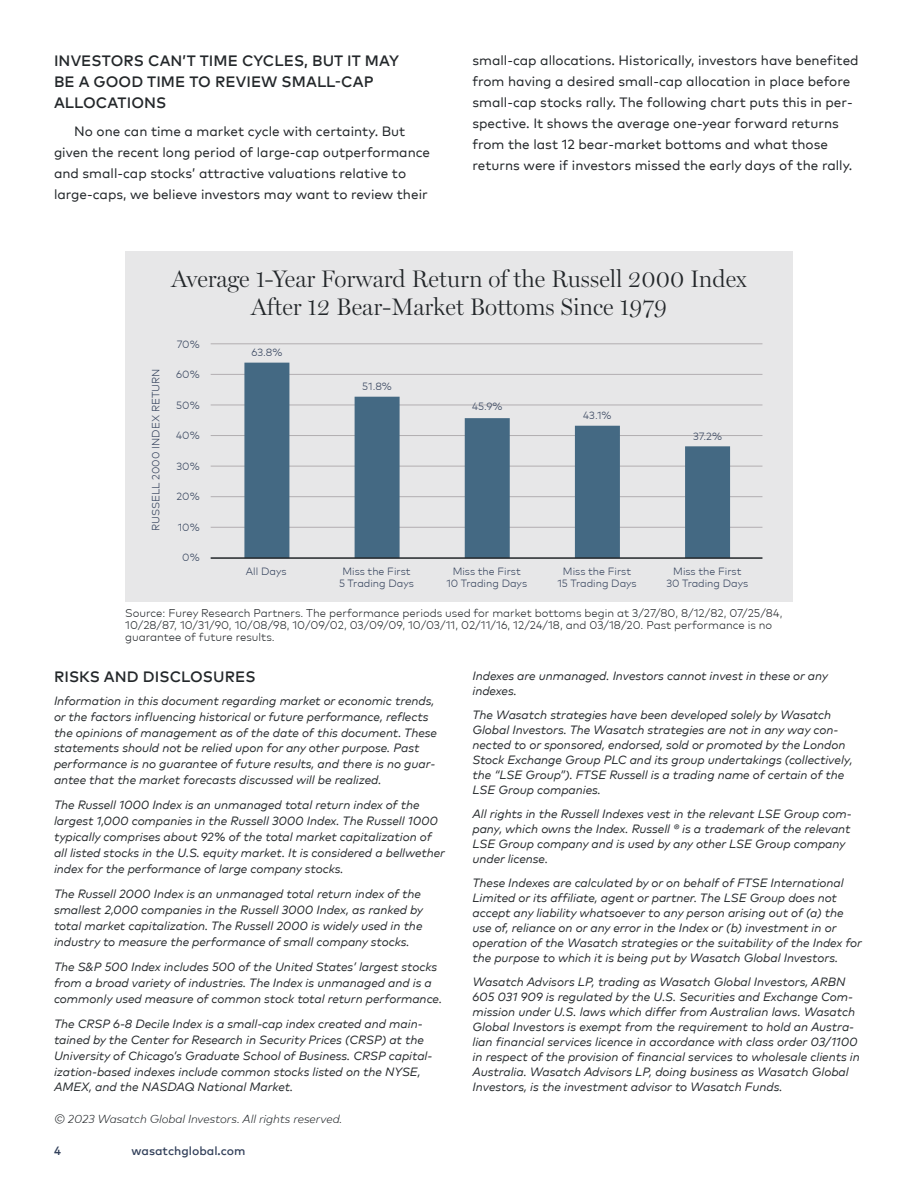
<style>
.page{position:relative;width:918px;height:1188px;background:#fff}
.page>*{position:absolute;margin:0;border:0;box-sizing:border-box;transform-origin:0 0}
.t1{font:300 24px/28.8px "Miller Display";color:#23272a;text-align:center}
.t2{font:500 15px/21px "Mark Pro";letter-spacing:.005em;color:#23272a}
.t3{font:13.5px/21px "Mark Pro";color:#23272a}
.t4{font:italic 12px/15px "Mark Pro";letter-spacing:-.005em;color:#23272a}
.t5{font:500 12px "Mark Pro";color:#33415b}
.t6{font:italic 300 11.7px "Mark Pro";letter-spacing:-.005em;color:#23272a}
.t7{font:300 11.25px/12px "Mark Pro";color:#23272a}
.t8{font:300 10.5px/12.6px "Mark Pro";color:#33415b;text-align:center}
</style>
<div class="page">
<div style="left:125px;top:251px;width:668px;height:351px;background:#e7e7e8"></div>
<hr style="left:211px;top:343px;width:551px;height:1px;background:#b2aeb1">
<hr style="left:211px;top:405px;width:551px;height:1px;background:#b2aeb1">
<hr style="left:211px;top:466px;width:551px;height:1px;background:#b2aeb1">
<hr style="left:211px;top:527px;width:551px;height:1px;background:#b2aeb1">
<hr style="left:211px;top:374px;width:551px;height:1px;background:#b2aeb1">
<hr style="left:211px;top:435px;width:551px;height:1px;background:#b2aeb1">
<hr style="left:211px;top:496px;width:551px;height:1px;background:#b2aeb1">
<div style="left:244px;top:363px;width:45px;height:195px;background:#446983"></div>
<div style="left:355px;top:397px;width:45px;height:161px;background:#446983"></div>
<div style="left:465px;top:418px;width:45px;height:140px;background:#446983"></div>
<div style="left:575px;top:426px;width:45px;height:132px;background:#446983"></div>
<div style="left:685px;top:446px;width:45px;height:112px;background:#446983"></div>
<hr style="left:211px;top:557px;width:551px;height:2px;background:#23272a">
<p class="t2" style="left:54px;top:49px;width:347px">INVESTORS CAN’T TIME CYCLES, BUT IT MAY<br>BE A GOOD TIME TO REVIEW SMALL-CAP<br>ALLOCATIONS</p>
<p class="t3" style="left:54px;top:119px;width:378px;text-indent:20px">No one can time a market cycle with certainty. But given the recent long period of large-cap outperformance and small-cap stocks’ attractive valuations relative to large-caps, we believe investors may want to review their</p>
<p class="t3" style="left:472px;top:48px;width:388px">small-cap allocations. Historically, investors have benefited from having a desired small-cap allocation in place before small-cap stocks rally. The following chart puts this in per&shy;spective. It shows the average one-year forward returns from the last 12 bear-market bottoms and what those returns were if investors missed the early days of the rally.</p>
<p class="t8" style="left:149px;top:531px;width:164px;rotate:-90deg">RUSSELL 2000 INDEX RETURN</p>
<h1 class="t1" style="left:171px;top:264px;width:577px">Average 1-Year Forward Return of the Russell 2000 Index<br>After 12 Bear-Market Bottoms Since 1979</h1>
<p class="t8" style="left:177px;top:337px;width:24px">70%</p>
<p class="t8" style="left:176px;top:368px;width:25px">60%</p>
<p class="t8" style="left:176px;top:398px;width:25px">50%</p>
<p class="t8" style="left:176px;top:428px;width:25px">40%</p>
<p class="t8" style="left:177px;top:459px;width:25px">30%</p>
<p class="t8" style="left:177px;top:489px;width:25px">20%</p>
<p class="t8" style="left:178px;top:520px;width:23px">10%</p>
<p class="t8" style="left:182px;top:550px;width:19px">0%</p>
<p class="t8" style="left:251px;top:345px;width:33px">63.8%</p>
<p class="t8" style="left:362px;top:379px;width:31px">51.8%</p>
<p class="t8" style="left:472px;top:400px;width:32px">45.9%</p>
<p class="t8" style="left:583px;top:409px;width:30px">43.1%</p>
<p class="t8" style="left:693px;top:429px;width:31px">37.2%</p>
<p class="t8" style="left:246px;top:564px;width:42px">All Days</p>
<p class="t8" style="left:339px;top:564px;width:76px">Miss the First<br>5 Trading Days</p>
<p class="t8" style="left:446px;top:564px;width:82px">Miss the First<br>10 Trading Days</p>
<p class="t8" style="left:557px;top:564px;width:81px">Miss the First<br>15 Trading Days</p>
<p class="t8" style="left:666px;top:564px;width:84px">Miss the First<br>30 Trading Days</p>
<p class="t7" style="left:125px;top:606px;width:659px">Source: Furey Research Partners. The performance periods used for market bottoms begin at 3/27/80, 8/12/82, 07/25/84,<br>10/28/87, 10/31/90, 10/08/98, 10/09/02, 03/09/09, 10/03/11, 02/11/16, 12/24/18, and 03/18/20. Past performance is no guarantee of future results.</p>
<p class="t2" style="left:54px;top:665px;width:203px">RISKS AND DISCLOSURES</p>
<p class="t4" style="left:54px;top:691px;width:385px;line-height:15.9px">Information in this document regarding market or economic trends, or the factors influencing historical or future performance, reflects the opinions of management as of the date of this document. These statements should not be relied upon for any other purpose. Past performance is no guarantee of future results, and there is no guar&shy;antee that the market forecasts discussed will be realized.</p>
<p class="t4" style="left:54px;top:796px;width:393px;line-height:15.9px">The Russell 1000 Index is an unmanaged total return index of the largest 1,000 companies in the Russell 3000 Index. The Russell 1000 typically comprises about 92% of the total market capitalization of all listed stocks in the U.S. equity market. It is considered a bellwether index for the performance of large company stocks.</p>
<p class="t4" style="left:54px;top:885px;width:371px;line-height:15.9px">The Russell 2000 Index is an unmanaged total return index of the smallest 2,000 companies in the Russell 3000 Index, as ranked by total market capitalization. The Russell 2000 is widely used in the industry to measure the performance of small company stocks.</p>
<p class="t4" style="left:54px;top:958px;width:390px;line-height:15.9px">The S&amp;P 500 Index includes 500 of the United States’ largest stocks from a broad variety of industries. The Index is unmanaged and is a commonly used measure of common stock total return performance.</p>
<p class="t4" style="left:54px;top:1015px;width:380px;line-height:15.9px">The CRSP 6-8 Decile Index is a small-cap index created and main&shy;tained by the Center for Research in Security Prices (CRSP) at the University of Chicago’s Graduate School of Business. CRSP capital&shy;ization-based indexes include common stocks listed on the NYSE, AMEX, and the NASDAQ National Market.</p>
<p class="t6" style="left:54px;top:1110px;width:290px">© 2023 Wasatch Global Investors. All rights reserved.</p>
<p class="t5" style="left:54px;top:1142px;width:8px">4</p>
<p class="t5" style="left:132px;top:1142px;width:115px">wasatchglobal.com</p>
<p class="t4" style="left:472px;top:667px;width:357px">Indexes are unmanaged. Investors cannot invest in these or any indexes.</p>
<p class="t4" style="left:472px;top:706px;width:382px">The Wasatch strategies have been developed solely by Wasatch Global Investors. The Wasatch strategies are not in any way con&shy;nected to or sponsored, endorsed, sold or promoted by the London Stock Exchange Group PLC and its group undertakings (collectively, the “LSE Group”). FTSE Russell is a trading name of certain of the LSE Group companies.</p>
<p class="t4" style="left:472px;top:805px;width:381px">All rights in the Russell Indexes vest in the relevant LSE Group com&shy;pany, which owns the Index. Russell ® is a trademark of the relevant LSE Group company and is used by any other LSE Group company under license.</p>
<p class="t4" style="left:472px;top:874px;width:391px">These Indexes are calculated by or on behalf of FTSE International Limited or its affiliate, agent or partner. The LSE Group does not accept any liability whatsoever to any person arising out of (a) the use of, reliance on or any error in the Index or (b) investment in or operation of the Wasatch strategies or the suitability of the Index for the purpose to which it is being put by Wasatch Global Investors.</p>
<p class="t4" style="left:472px;top:974px;width:389px">Wasatch Advisors LP, trading as Wasatch Global Investors, ARBN 605 031 909 is regulated by the U.S. Securities and Exchange Com&shy;mission under U.S. laws which differ from Australian laws. Wasatch Global Investors is exempt from the requirement to hold an Austra&shy;lian financial services licence in accordance with class order 03/1100 in respect of the provision of financial services to wholesale clients in Australia. Wasatch Advisors LP, doing business as Wasatch Global Investors, is the investment advisor to Wasatch Funds.</p>
</div>
